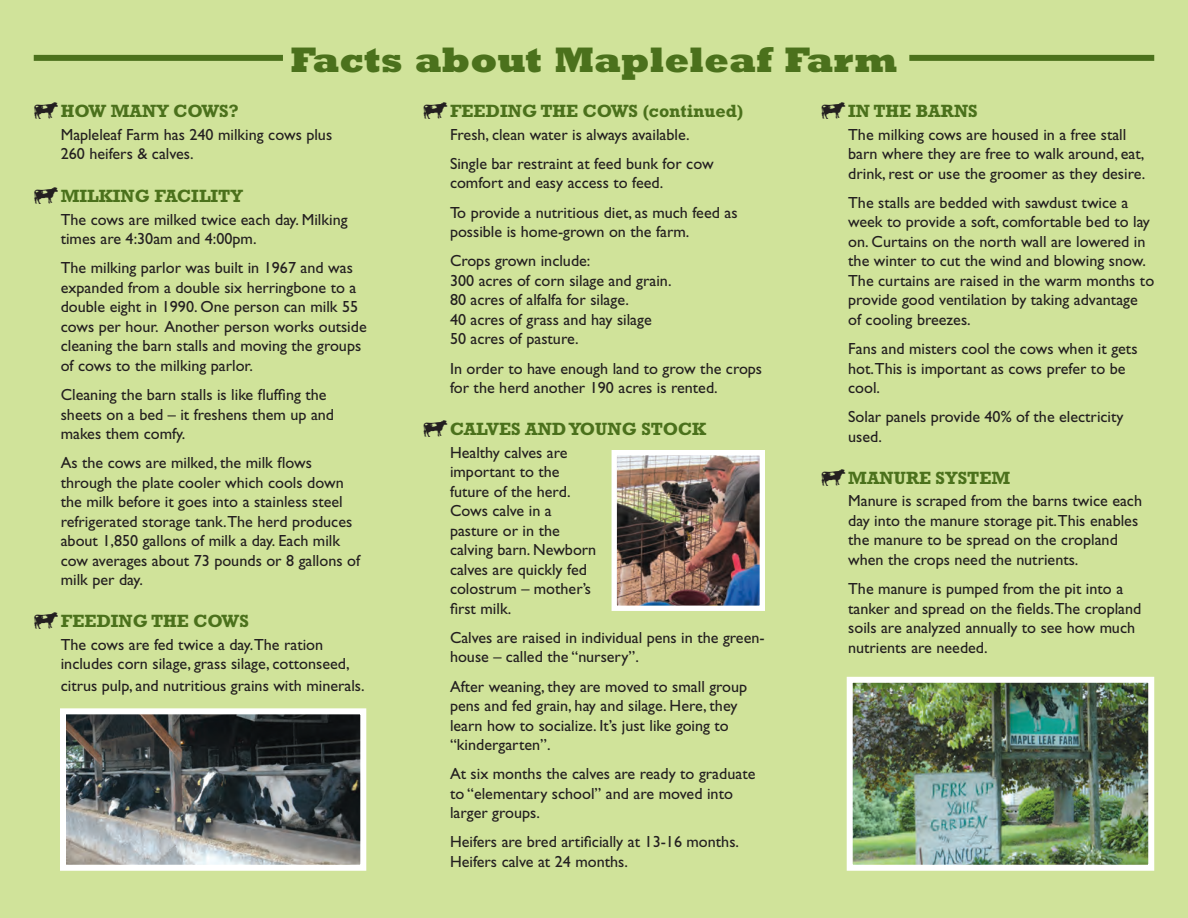
<style>
.page{position:relative;width:1188px;height:918px;background:#d0e39a}
.page>*{position:absolute;margin:0;border:0;box-sizing:border-box;transform-origin:0 0}
.Paragraph_Style_3{font:800 36px "Rockwell";color:#4b711c}
.green_subhead{font:700 18px "Rockwell";color:#4b711c}
.Paragraph_Style_2{font:700 18px "Rockwell";color:#4b711c}
.Paragraph_Style_1{font:700 18px "Rockwell";color:#4b711c}
.Paragraph_Style_1-2{font:16.2px/19.5px "Gill Sans Std";color:#231f20}
.s1{font-family:"Polytype Images Five";font-weight:400;font-size:21px;color:#231f20}
</style>
<div class="page">
<div style="left:34px;top:55px;width:249px;height:6px;background:#4b711c"></div>
<div style="left:909px;top:55px;width:245px;height:6px;background:#4b711c"></div>
<img style="left:611px;top:450px;width:154px;height:161px">
<svg style="left:60px;top:708px;width:307px;height:163px"></svg>
<img style="left:846px;top:676px;width:309px;height:195px">
<p class="Paragraph_Style_3" style="left:291px;top:37px;width:608px">Facts about Mapleleaf Farm</p>
<p class="Paragraph_Style_2" style="left:34px;top:100px;width:207px"><span class="s1">k</span>HOW MANY COWS?</p>
<p class="Paragraph_Style_1-2" style="left:61px;top:125px;width:273px">Mapleleaf Farm has 240 milking cows plus<br>260 heifers &amp; calves.</p>
<p class="green_subhead" style="left:34px;top:185px;width:211px"><span class="s1">k</span>MILKING FACILITY</p>
<p class="Paragraph_Style_1-2" style="left:61px;top:210px;width:288px">The cows are milked twice each day. Milking times are 4:30am and 4:00pm.</p>
<p class="Paragraph_Style_1-2" style="left:61px;top:258px;width:308px">The milking parlor was built in 1967 and was expanded from a double six herringbone to a double eight in 1990. One person can milk 55 cows per hour. Another person works outside cleaning the barn stalls and moving the groups of cows to the milking parlor.</p>
<p class="Paragraph_Style_1-2" style="left:61px;top:385px;width:275px">Cleaning the barn stalls is like fluffing the sheets on a bed – it freshens them up and makes them comfy.</p>
<p class="Paragraph_Style_1-2" style="left:61px;top:453px;width:301px">As the cows are milked, the milk flows through the plate cooler which cools down the milk before it goes into a stainless steel refrigerated storage tank.The herd produces about 1,850 gallons of milk a day. Each milk cow averages about 73 pounds or 8 gallons of milk per day.</p>
<p class="green_subhead" style="left:34px;top:610px;width:217px"><span class="s1">k</span>FEEDING THE COWS</p>
<p class="Paragraph_Style_1-2" style="left:61px;top:635px;width:290px">The cows are fed twice a day.The ration includes corn silage, grass silage, cottonseed,</p>
<p class="Paragraph_Style_1-2" style="left:61px;top:676px;width:305px">citrus pulp, and nutritious grains with minerals.</p>
<p class="green_subhead" style="left:423px;top:100px;width:322px"><span class="s1">k</span>FEEDING THE COWS (continued)</p>
<p class="Paragraph_Style_1-2" style="left:450px;top:125px;width:241px">Fresh, clean water is always available.</p>
<p class="Paragraph_Style_1-2" style="left:450px;top:154px;width:265px">Single bar restraint at feed bunk for cow comfort and easy access to feed.</p>
<p class="Paragraph_Style_1-2" style="left:450px;top:203px;width:289px">To provide a nutritious diet, as much feed as possible is home-grown on the farm.</p>
<p class="Paragraph_Style_1-2" style="left:450px;top:251px;width:223px">Crops grown include:<br>300 acres of corn silage and grain.<br>80 acres of alfalfa for silage.<br>40 acres of grass and hay silage<br>50 acres of pasture.</p>
<p class="Paragraph_Style_1-2" style="left:450px;top:359px;width:314px">In order to have enough land to grow the crops for the herd another 190 acres is rented.</p>
<p class="green_subhead" style="left:423px;top:418px;width:285px"><span class="s1">k</span>CALVES AND YOUNG STOCK</p>
<p class="Paragraph_Style_1-2" style="left:450px;top:442px;width:148px">Healthy calves are important to the future of the herd.<br>Cows calve in a pasture or in the calving barn. Newborn calves are quickly fed colostrum – mother’s first milk.</p>
<p class="Paragraph_Style_1-2" style="left:450px;top:628px;width:316px">Calves are raised in individual pens in the green&shy;house – called the “nursery”.</p>
<p class="Paragraph_Style_1-2" style="left:450px;top:676px;width:299px">After weaning, they are moved to small group pens and fed grain, hay and silage. Here, they learn how to socialize. It’s just like going to “kindergarten”.</p>
<p class="Paragraph_Style_1-2" style="left:450px;top:764px;width:307px">At six months the calves are ready to graduate to “elementary school” and are moved into larger groups.</p>
<p class="Paragraph_Style_1-2" style="left:450px;top:832px;width:291px">Heifers are bred artificially at 13-16 months.<br>Heifers calve at 24 months.</p>
<p class="Paragraph_Style_1" style="left:821px;top:100px;width:158px"><span class="s1">k</span>IN THE BARNS</p>
<p class="Paragraph_Style_1-2" style="left:848px;top:125px;width:299px">The milking cows are housed in a free stall barn where they are free to walk around, eat, drink, rest or use the groomer as they desire.</p>
<p class="Paragraph_Style_1-2" style="left:848px;top:193px;width:308px">The stalls are bedded with sawdust twice a week to provide a soft, comfortable bed to lay on. Curtains on the north wall are lowered in the winter to cut the wind and blowing snow.<br>The curtains are raised in the warm months to provide good ventilation by taking advantage of cooling breezes.</p>
<p class="Paragraph_Style_1-2" style="left:848px;top:339px;width:291px">Fans and misters cool the cows when it gets hot.This is important as cows prefer to be cool.</p>
<p class="Paragraph_Style_1-2" style="left:848px;top:407px;width:277px">Solar panels provide 40% of the electricity used.</p>
<p class="green_subhead" style="left:821px;top:467px;width:191px"><span class="s1">k</span>MANURE SYSTEM</p>
<p class="Paragraph_Style_1-2" style="left:848px;top:491px;width:295px">Manure is scraped from the barns twice each day into the manure storage pit.This enables the manure to be spread on the cropland when the crops need the nutrients.</p>
<p class="Paragraph_Style_1-2" style="left:848px;top:579px;width:295px">The manure is pumped from the pit into a tanker and spread on the fields.The cropland soils are analyzed annually to see how much nutrients are needed.</p>
</div>
